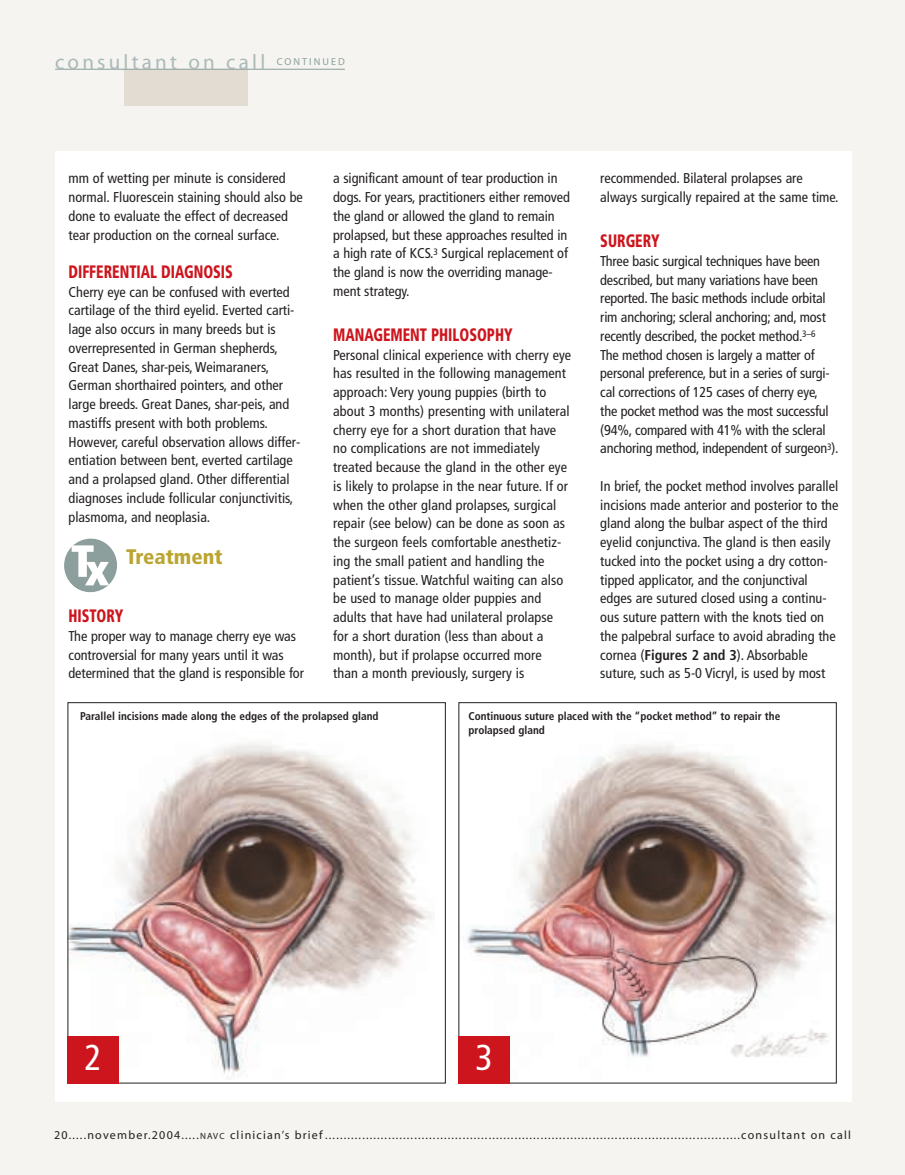
<style>
.page{position:relative;width:905px;height:1175px;background:#fff}
.page>*{position:absolute;margin:0;border:0;box-sizing:border-box;transform-origin:0 0}
.t1{font:condensed 36px "Frutiger";color:#fff}
.t2{font:21px "Myriad";letter-spacing:.155em;color:#abbab8}
.t3{font:900 condensed 21px "Frutiger";color:#bba532}
.t4{font:900 condensed 18px "Frutiger";color:#cd151d;scale:.8 1}
.t5{font:condensed 14.25px/18.8px "Frutiger";color:#231f20}
.t6{font:12px "Myriad";letter-spacing:.1em;color:#231f20}
.t7{font:700 condensed 11.25px/14.2px "Frutiger";color:#231f20}
.s1{font-weight:700}
.s2{font-size:9px}
</style>
<div class="page">
<div style="left:0;top:0;width:904px;height:1174px;background:#f5f4f1"></div>
<div style="left:124px;top:69px;width:124px;height:36px;background:#e3dcd2"></div>
<hr style="left:55px;top:69px;width:290px;height:1px;background:#8d9f9c">
<div style="left:55px;top:151px;width:797px;height:950px;background:#fff"></div>
<svg style="left:64px;top:538px;width:53px;height:54px"></svg>
<img style="left:70px;top:743px;width:362px;height:338px">
<img style="left:463px;top:744px;width:371px;height:337px">
<div style="left:68px;top:1036px;width:50px;height:47px;background:#cd151d"></div>
<div style="left:458px;top:1036px;width:51px;height:47px;background:#cd151d"></div>
<h2 class="t2" style="left:55px;top:54px;width:291px">consultant on call <sup>CONTINUED</sup></h2>
<p class="t5" style="left:68px;top:170px;width:236px">mm of wetting per minute is considered normal. Fluorescein staining should also be done to evaluate the effect of decreased tear production on the corneal surface.</p>
<p class="t4" style="left:68px;top:264px;width:207px">DIFFERENTIAL DIAGNOSIS</p>
<p class="t5" style="left:68px;top:283px;width:233px">Cherry eye can be confused with everted cartilage of the third eyelid. Everted carti&shy;lage also occurs in many breeds but is overrepresented in German shepherds, Great Danes, shar-peis, Weimaraners, German shorthaired pointers, and other large breeds. Great Danes, shar-peis, and mastiffs present with both problems.<br>However, careful observation allows differ&shy;entiation between bent, everted cartilage and a prolapsed gland. Other differential diagnoses include follicular conjunctivitis, plasmoma, and neoplasia.</p>
<h2 class="t3" style="left:126px;top:548px;width:98px">Treatment</h2>
<p class="t4" style="left:68px;top:608px;width:70px">HISTORY</p>
<p class="t5" style="left:68px;top:628px;width:237px">The proper way to manage cherry eye was controversial for many years until it was determined that the gland is responsible for</p>
<p class="t5" style="left:333px;top:170px;width:238px">a significant amount of tear production in dogs. For years, practitioners either removed the gland or allowed the gland to remain prolapsed, but these approaches resulted in a high rate of KCS.<sup>3</sup> Surgical replacement of the gland is now the overriding manage&shy;ment strategy.</p>
<p class="t4" style="left:333px;top:327px;width:226px">MANAGEMENT PHILOSOPHY</p>
<p class="t5" style="left:333px;top:346px;width:240px">Personal clinical experience with cherry eye has resulted in the following management approach: Very young puppies (birth to about 3 months) presenting with unilateral cherry eye for a short duration that have no complications are not immediately treated because the gland in the other eye is likely to prolapse in the near future. If or when the other gland prolapses, surgical repair (see below) can be done as soon as the surgeon feels comfortable anesthetiz&shy;ing the small patient and handling the patient’s tissue. Watchful waiting can also be used to manage older puppies and adults that have had unilateral prolapse for a short duration (less than about a month), but if prolapse occurred more<br>than a month previously, surgery is</p>
<p class="t5" style="left:600px;top:170px;width:240px">recommended. Bilateral prolapses are always surgically repaired at the same time.</p>
<p class="t4" style="left:600px;top:233px;width:76px">SURGERY</p>
<p class="t5" style="left:600px;top:253px;width:240px">Three basic surgical techniques have been described, but many variations have been reported. The basic methods include orbital rim anchoring; scleral anchoring; and, most recently described, the pocket method.<sup>3–6<br></sup>The method chosen is largely a matter of personal preference, but in a series of surgi&shy;cal corrections of 125 cases of cherry eye, the pocket method was the most successful (94%, compared with 41% with the scleral anchoring method, independent of surgeon<sup>3</sup>).</p>
<p class="t5" style="left:600px;top:478px;width:240px">In brief, the pocket method involves parallel incisions made anterior and posterior to the gland along the bulbar aspect of the third eyelid conjunctiva. The gland is then easily tucked into the pocket using a dry cotton&shy;tipped applicator, and the conjunctival edges are sutured closed using a continu&shy;ous suture pattern with the knots tied on the palpebral surface to avoid abrading the cornea (<span class="s1">Figures 2 and 3</span>). Absorbable suture, such as 5-0 Vicryl, is used by most</p>
<p class="t7" style="left:80px;top:710px;width:300px">Parallel incisions made along the edges of the prolapsed gland</p>
<p class="t7" style="left:468px;top:710px;width:313px">Continuous suture placed with the “pocket method” to repair the prolapsed gland</p>
<h1 class="t1" style="left:84px;top:1042px;width:19px">2</h1>
<h1 class="t1" style="left:475px;top:1042px;width:19px">3</h1>
<p class="t6" style="left:54px;top:1129px;width:798px">20.....november.2004.....<span class="s2">NAVC</span> clinician’s brief................................................................................................................consultant on call</p>
</div>
